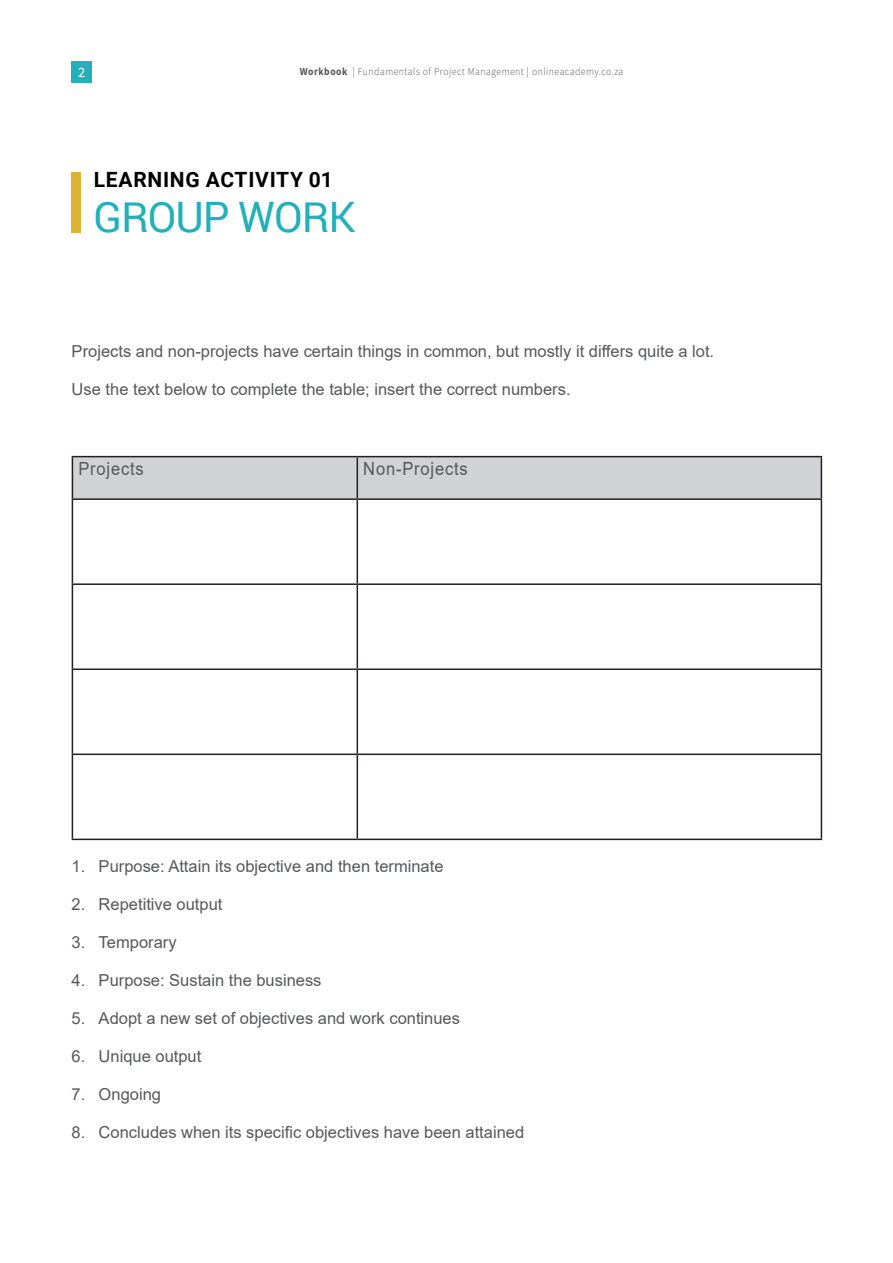
<style>
.page{position:relative;width:893px;height:1263px;background:#fff}
.page>*{position:absolute;margin:0;border:0;box-sizing:border-box;transform-origin:0 0}
.t1{font:42px "Roboto";letter-spacing:-.025em;color:#24b0bb}
.t2{font:700 21px "Roboto";letter-spacing:.035em;color:#000}
.t3{font:18.15px "Arial";letter-spacing:.05em;color:#57585a;scale:.91 1}
.t4{font:16.5px "Arial";color:#57585a}
.t5{font:14.25px "Source Sans Pro";color:#fff}
.t6{font:300 10.8px "Source Sans Pro";letter-spacing:.05em;color:#57585a;scale:.91 1}
.s1{font-weight:700}
.s2{color:#003e68}
</style>
<div class="page">
<div style="left:71px;top:61px;width:21px;height:21px;background:#24b0bb"></div>
<div style="left:71px;top:172px;width:9px;height:61px;background:#dcb335"></div>
<div style="left:73px;top:457px;width:748px;height:41px;background:#d1d2d4"></div>
<hr style="left:72px;top:456px;width:285px;height:1px;background:#231f20">
<hr style="left:72px;top:457px;width:1px;height:41px;background:#231f20">
<hr style="left:357px;top:456px;width:465px;height:1px;background:#231f20">
<hr style="left:357px;top:457px;width:1px;height:41px;background:#231f20">
<hr style="left:821px;top:457px;width:1px;height:41px;background:#231f20">
<hr style="left:72px;top:498px;width:285px;height:2px;background:#231f20">
<hr style="left:72px;top:500px;width:1px;height:83px;background:#231f20">
<hr style="left:357px;top:498px;width:465px;height:2px;background:#231f20">
<hr style="left:357px;top:500px;width:1px;height:83px;background:#231f20">
<hr style="left:821px;top:500px;width:1px;height:83px;background:#231f20">
<hr style="left:72px;top:583px;width:285px;height:2px;background:#231f20">
<hr style="left:72px;top:585px;width:1px;height:83px;background:#231f20">
<hr style="left:357px;top:583px;width:465px;height:2px;background:#231f20">
<hr style="left:357px;top:585px;width:1px;height:83px;background:#231f20">
<hr style="left:821px;top:585px;width:1px;height:83px;background:#231f20">
<hr style="left:72px;top:668px;width:285px;height:2px;background:#231f20">
<hr style="left:72px;top:670px;width:1px;height:83px;background:#231f20">
<hr style="left:357px;top:668px;width:465px;height:2px;background:#231f20">
<hr style="left:357px;top:670px;width:1px;height:83px;background:#231f20">
<hr style="left:821px;top:670px;width:1px;height:83px;background:#231f20">
<hr style="left:72px;top:753px;width:285px;height:2px;background:#231f20">
<hr style="left:72px;top:755px;width:1px;height:84px;background:#231f20">
<hr style="left:357px;top:753px;width:465px;height:2px;background:#231f20">
<hr style="left:357px;top:755px;width:1px;height:84px;background:#231f20">
<hr style="left:821px;top:755px;width:1px;height:84px;background:#231f20">
<hr style="left:72px;top:839px;width:285px;height:1px;background:#231f20">
<hr style="left:357px;top:839px;width:465px;height:1px;background:#231f20">
<p class="t5" style="left:78px;top:63px;width:9px">2</p>
<p class="t6" style="left:300px;top:65px;width:357px"><span class="s1">Workbook</span> <span class="s2">|</span> Fundamentals of Project Management <span class="s2">|</span> onlineacademy.co.za</p>
<p class="t2" style="left:94px;top:165px;width:240px">LEARNING ACTIVITY 01</p>
<h1 class="t1" style="left:93px;top:188px;width:264px">GROUP WORK</h1>
<p class="t4" style="left:72px;top:340px;width:644px">Projects and non-projects have certain things in common, but mostly it differs quite a lot.</p>
<p class="t4" style="left:72px;top:378px;width:500px">Use the text below to complete the table; insert the correct numbers.</p>
<p class="t3" style="left:78px;top:456px;width:73px">Projects</p>
<p class="t3" style="left:363px;top:456px;width:116px">Non-Projects</p>
<p class="t4" style="left:72px;top:855px;width:373px">1. Purpose: Attain its objective and then terminate</p>
<p class="t4" style="left:72px;top:893px;width:152px">2. Repetitive output</p>
<p class="t4" style="left:72px;top:931px;width:106px">3. Temporary</p>
<p class="t4" style="left:72px;top:969px;width:251px">4. Purpose: Sustain the business</p>
<p class="t4" style="left:72px;top:1007px;width:390px">5. Adopt a new set of objectives and work continues</p>
<p class="t4" style="left:72px;top:1045px;width:131px">6. Unique output</p>
<p class="t4" style="left:72px;top:1083px;width:91px">7. Ongoing</p>
<p class="t4" style="left:72px;top:1121px;width:454px">8. Concludes when its specific objectives have been attained</p>
</div>
